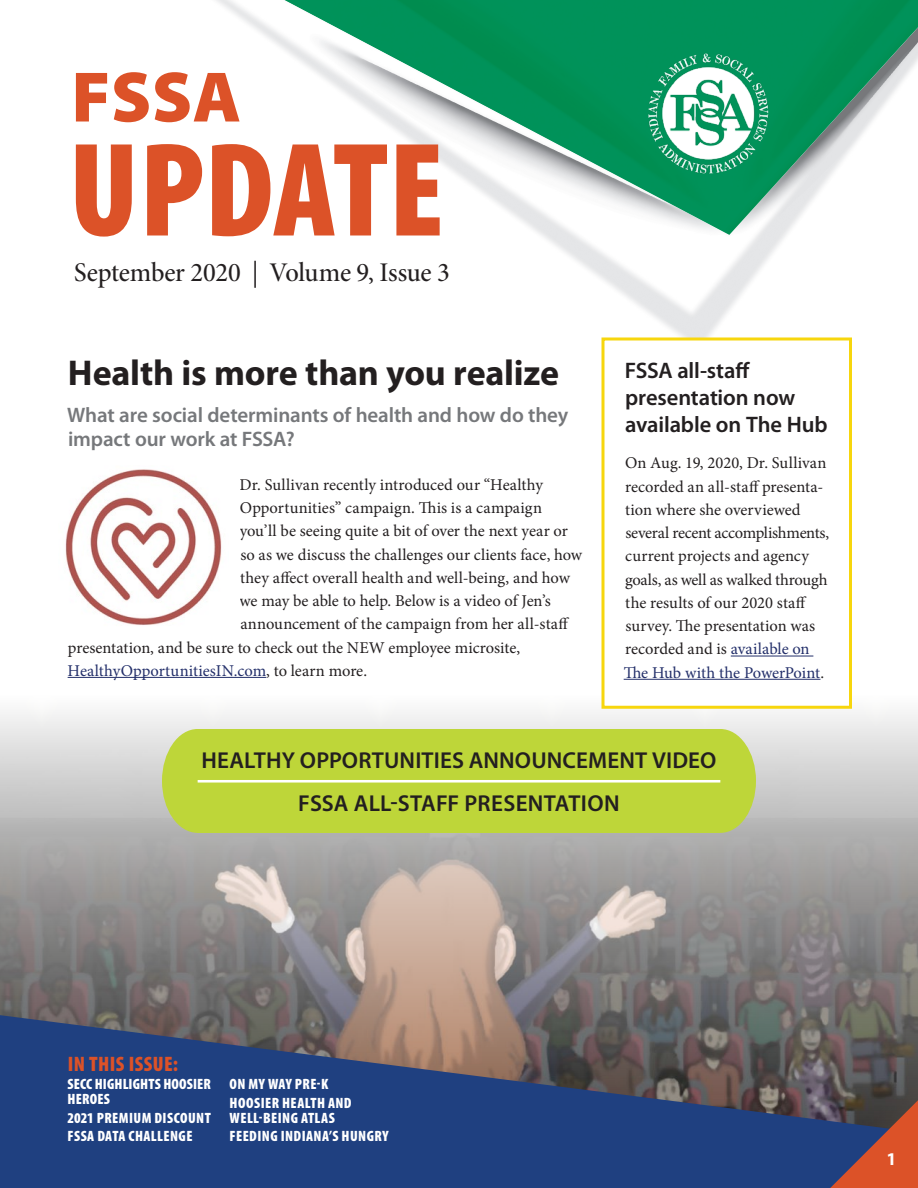
<style>
.page{position:relative;width:918px;height:1188px;background:#fff}
.page>*{position:absolute;margin:0;border:0;box-sizing:border-box;transform-origin:0 0}
.t1{font:900 condensed 135px "Myriad Pro";color:#dc5228}
.t2{font:900 72px "Myriad Pro";color:#dc5228}
.t3{font:700 36px "Myriad Pro";letter-spacing:-.005em;color:#231f20}
.t4{font:27px "Minion Pro Medium Subh";letter-spacing:-.01em;color:#231f20}
.t5{font:600 23.1px "Myriad Pro";letter-spacing:.005em;color:#231f20}
.t6{font:600 22.5px/27px "Myriad Pro";letter-spacing:-.005em;color:#231f20}
.subhead{font:600 21px/24px "Myriad Pro";letter-spacing:-.01em;color:#76787b}
.t7{font:900 condensed 21px "Myriad Pro";letter-spacing:.02em;color:#dc5228}
.t8{font:700 18px "Myriad Pro";color:#fff}
.t9{font:16.5px/23.2px "Minion Pro";letter-spacing:-.005em;color:#231f20}
.t10{font:16.5px "Minion Pro";letter-spacing:.005em;color:#232f6a}
.t11{font:900 condensed 15px/15px "Myriad Pro";letter-spacing:.025em;color:#fff}
.s1{color:#231f20}
.s2{color:#232f6a}
</style>
<div class="page">
<img style="left:0;top:696px;width:918px;height:271px">
<svg style="left:0;top:967px;width:918px;height:221px;background:#495573"></svg>
<svg style="left:830px;top:1100px;width:88px;height:88px;background:#864944"></svg>
<img style="left:284px;top:0;width:634px;height:235px">
<hr style="left:68px;top:677px;width:198px;height:1px;background:#232f6a">
<div style="left:603px;top:339px;width:247px;height:368px;background:#fff"></div>
<hr style="left:731px;top:656px;width:82px;height:1px;background:#232f6a">
<hr style="left:624px;top:679px;width:196px;height:1px;background:#232f6a">
<div style="left:602px;top:338px;width:250px;height:371px;border:3px solid #f7d60d"></div>
<div style="left:162px;top:729px;width:71px;height:104px;background:#bed639;border-radius:50%"></div>
<div style="left:685px;top:729px;width:71px;height:104px;background:#bed639;border-radius:50%"></div>
<div style="left:198px;top:729px;width:522px;height:104px;background:#bed639"></div>
<hr style="left:198px;top:780px;width:522px;height:3px;background:#fff">
<img style="left:644px;top:49px;width:130px;height:129px">
<img style="left:65px;top:469px;width:157px;height:156px">
<p class="t2" style="left:71px;top:49px;width:171px">FSSA</p>
<p class="t1" style="left:69px;top:104px;width:377px">UPDATE</p>
<p class="t4" style="left:74px;top:257px;width:377px">September 2020 | Volume 9, Issue 3</p>
<p class="t3" style="left:68px;top:349px;width:493px">Health is more than you realize</p>
<p class="subhead" style="left:67px;top:403px;width:503px">What are social determinants of health and how do they impact our work at FSSA?</p>
<p class="t9" style="left:240px;top:473px;width:305px">Dr. Sullivan recently introduced our “Healthy</p>
<p class="t9" style="left:240px;top:496px;width:304px">Opportunities” campaign. This is a campaign</p>
<p class="t9" style="left:240px;top:519px;width:330px">you’ll be seeing quite a bit of over the next year or</p>
<p class="t9" style="left:240px;top:543px;width:343px">so as we discuss the challenges our clients face, how</p>
<p class="t9" style="left:240px;top:566px;width:331px">they affect overall health and well-being, and how</p>
<p class="t9" style="left:240px;top:589px;width:313px">we may be able to help. Below is a video of Jen’s</p>
<p class="t9" style="left:240px;top:612px;width:330px">announcement of the campaign from her all-staff</p>
<p class="t9" style="left:68px;top:636px;width:454px">presentation, and be sure to check out the NEW employee microsite,</p>
<p class="t10" style="left:68px;top:659px;width:301px">HealthyOpportunitiesIN.com<span class="s1">, to learn more.</span></p>
<p class="t6" style="left:625px;top:356px;width:204px">FSSA all-staff presentation now available on The Hub</p>
<p class="t9" style="left:624px;top:452px;width:207px">On Aug. 19, 2020, Dr. Sullivan recorded an all-staff presenta&shy;tion where she overviewed several recent accomplishments, current projects and agency goals, as well as walked through the results of our 2020 staff survey. The presentation was recorded and is <span class="s2">available on<br>The Hub with the PowerPoint</span>.</p>
<p class="t5" style="left:202px;top:746px;width:516px">HEALTHY OPPORTUNITIES ANNOUNCEMENT VIDEO</p>
<p class="t5" style="left:298px;top:788px;width:323px">FSSA ALL-STAFF PRESENTATION</p>
<p class="t7" style="left:68px;top:1051px;width:112px">IN THIS ISSUE:</p>
<p class="t11" style="left:68px;top:1076px;width:145px">SECC HIGHLIGHTS HOOSIER<br>HEROES</p>
<p class="t11" style="left:68px;top:1110px;width:145px">2021 PREMIUM DISCOUNT</p>
<p class="t11" style="left:68px;top:1128px;width:126px">FSSA DATA CHALLENGE</p>
<p class="t11" style="left:230px;top:1076px;width:100px">ON MY WAY PRE-K</p>
<p class="t11" style="left:230px;top:1095px;width:124px">HOOSIER HEALTH AND<br>WELL-BEING ATLAS</p>
<p class="t11" style="left:230px;top:1128px;width:160px">FEEDING INDIANA’S HUNGRY</p>
<p class="t8" style="left:886px;top:1147px;width:11px">1</p>
</div>
